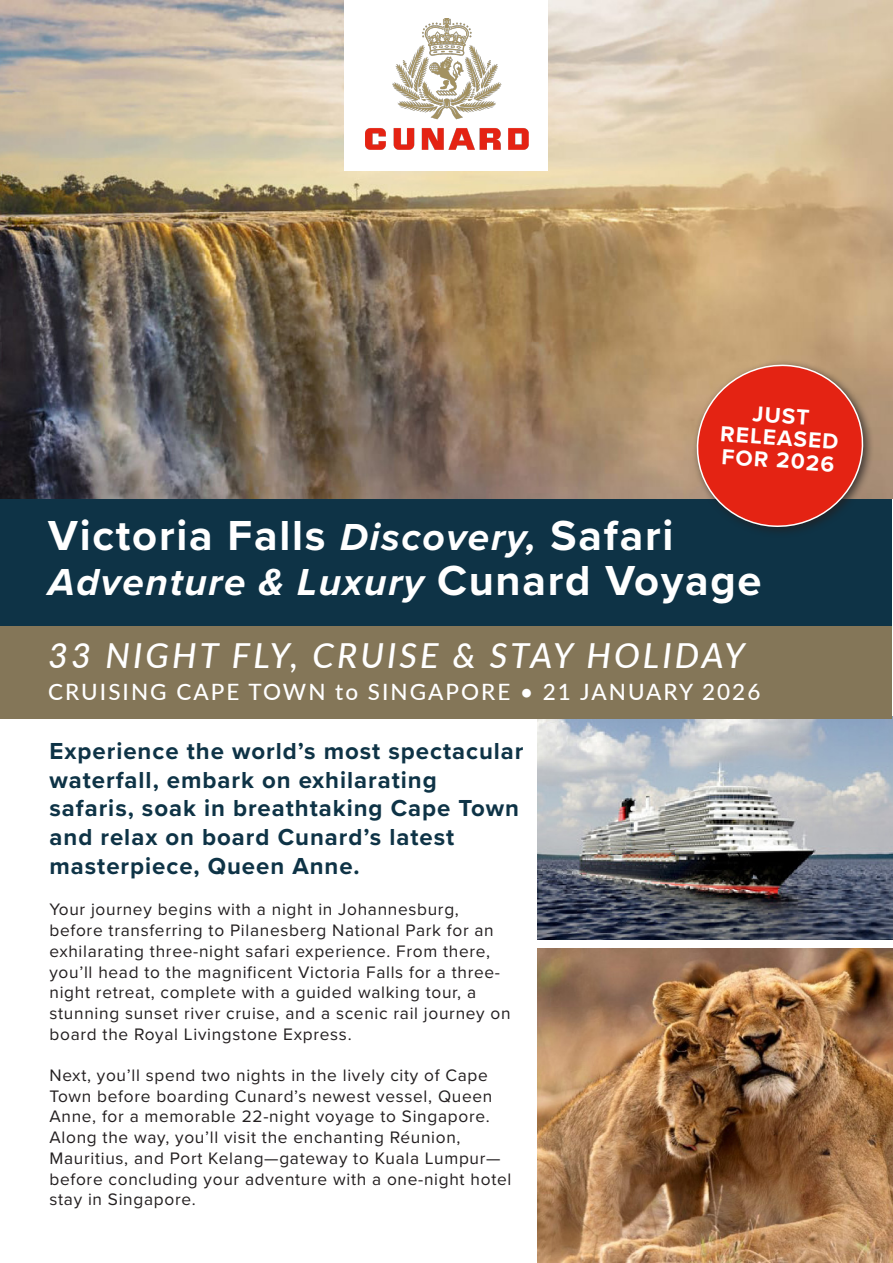
<style>
.page{position:relative;width:893px;height:1263px;background:#fff}
.page>*{position:absolute;margin:0;border:0;box-sizing:border-box;transform-origin:0 0}
.t1{font:700 43.5px "Proxima Nova";letter-spacing:.04em;color:#fff}
.t2{font:italic 700 39px "Proxima Nova";letter-spacing:.04em;color:#fff}
.t3{font:italic 500 34.5px "Lato";letter-spacing:.09em;color:#fff}
.t4{font:700 24px/28.8px "Proxima Nova";letter-spacing:.04em;color:#0e3346}
.t5{font:500 22.5px "Lato";letter-spacing:.09em;color:#fff}
.t6{font:700 22.5px/22.5px "Proxima Nova";color:#fff;text-align:center}
.t7{font:17.25px/20.7px "Proxima Nova";letter-spacing:.04em;color:#231f20}
.s1{font-style:italic;font-size:39px}
.s2{font-style:normal;font-size:43.5px}
</style>
<div class="page">
<img style="left:537px;top:716px;width:356px;height:223px">
<div style="left:1px;top:617px;width:891px;height:102px;background:#847658"></div>
<div style="left:1px;top:498px;width:891px;height:127px;background:#0e3346"></div>
<img style="left:0;top:0;width:893px;height:498px">
<img style="left:537px;top:948px;width:356px;height:315px">
<div style="left:345px;top:0;width:203px;height:171px;background:#fff"></div>
<img style="left:366px;top:19px;width:163px;height:131px">
<div style="left:692px;top:360px;width:182px;height:178px;background:#231f20;opacity:.75"></div>
<svg style="left:692px;top:361px;width:175px;height:167px"></svg>
<p class="t6" style="left:723px;top:399px;width:120px;rotate:4deg">JUST<br>RELEASED<br>FOR 2026</p>
<p class="t1" style="left:48px;top:503px;width:627px">Victoria Falls <span class="s1">Discovery,</span> Safari</p>
<p class="t2" style="left:48px;top:553px;width:715px">Adventure &amp; Luxury <span class="s2">Cunard Voyage</span></p>
<p class="t3" style="left:48px;top:631px;width:698px">33 NIGHT FLY, CRUISE &amp; STAY HOLIDAY</p>
<p class="t5" style="left:48px;top:675px;width:714px">CRUISING CAPE TOWN to SINGAPORE • 21 JANUARY 2026</p>
<p class="t4" style="left:50px;top:736px;width:476px">Experience the world’s most spectacular waterfall, embark on exhilarating safaris, soak in breathtaking Cape Town and relax on board Cunard’s latest masterpiece, Queen Anne.</p>
<p class="t7" style="left:50px;top:898px;width:463px">Your journey begins with a night in Johannesburg, before transferring to Pilanesberg National Park for an exhilarating three-night safari experience. From there, you’ll head to the magnificent Victoria Falls for a three&shy;night retreat, complete with a guided walking tour, a stunning sunset river cruise, and a scenic rail journey on board the Royal Livingstone Express.</p>
<p class="t7" style="left:50px;top:1064px;width:463px">Next, you’ll spend two nights in the lively city of Cape Town before boarding Cunard’s newest vessel, Queen Anne, for a memorable 22-night voyage to Singapore.<br>Along the way, you’ll visit the enchanting Réunion, Mauritius, and Port Kelang—gateway to Kuala Lumpur— before concluding your adventure with a one-night hotel stay in Singapore.</p>
</div>
